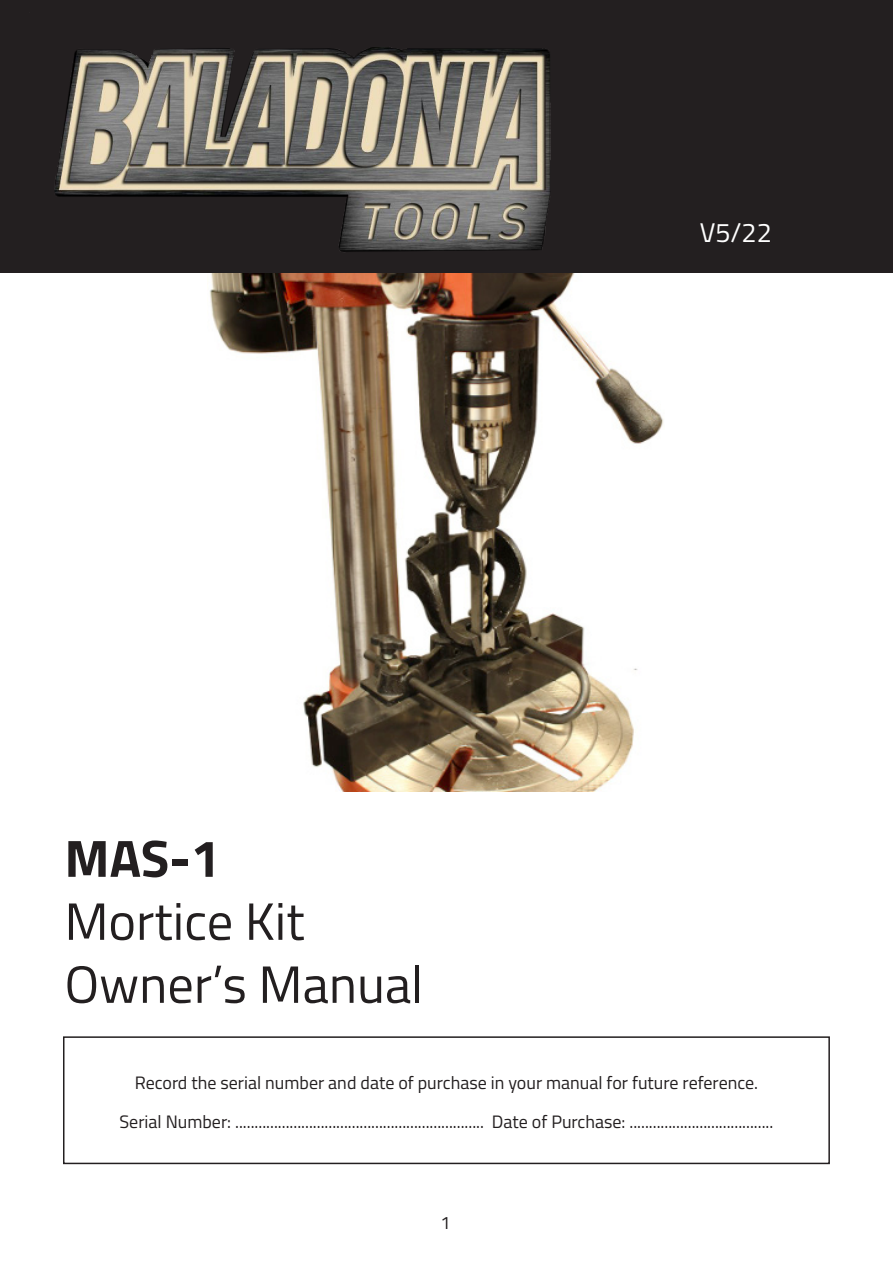
<style>
.page{position:relative;width:893px;height:1263px;background:#fff}
.page>*{position:absolute;margin:0;border:0;box-sizing:border-box;transform-origin:0 0}
.Heading_1{font:52.5px "Titillium Web";color:#231f20}
.Heading_1-2{font:700 52.5px "Titillium Web";color:#231f20}
.Heading_3{font:27px "Titillium Web";color:#fff}
.General_Copy{font:18px "Titillium Web";color:#231f20}
</style>
<div class="page">
<img style="left:210px;top:273px;width:454px;height:519px">
<div style="left:0;top:0;width:893px;height:273px;background:#231f20"></div>
<div style="left:63px;top:1036px;width:767px;height:128px;border:2px solid #231f20"></div>
<img style="left:54px;top:47px;width:497px;height:205px">
<p class="Heading_1-2" style="left:64px;top:818px;width:157px">MAS-1</p>
<p class="Heading_1" style="left:64px;top:883px;width:242px">Mortice Kit</p>
<p class="Heading_1" style="left:64px;top:946px;width:360px">Owner’s Manual</p>
<p class="Heading_3" style="left:700px;top:213px;width:74px">V5/22</p>
<p class="General_Copy" style="left:135px;top:1069px;width:625px">Record the serial number and date of purchase in your manual for future reference.</p>
<p class="General_Copy" style="left:120px;top:1108px;width:655px">Serial Number: ................................................................ Date of Purchase: .....................................</p>
<p class="General_Copy" style="left:440px;top:1210px;width:12px">1</p>
</div>
